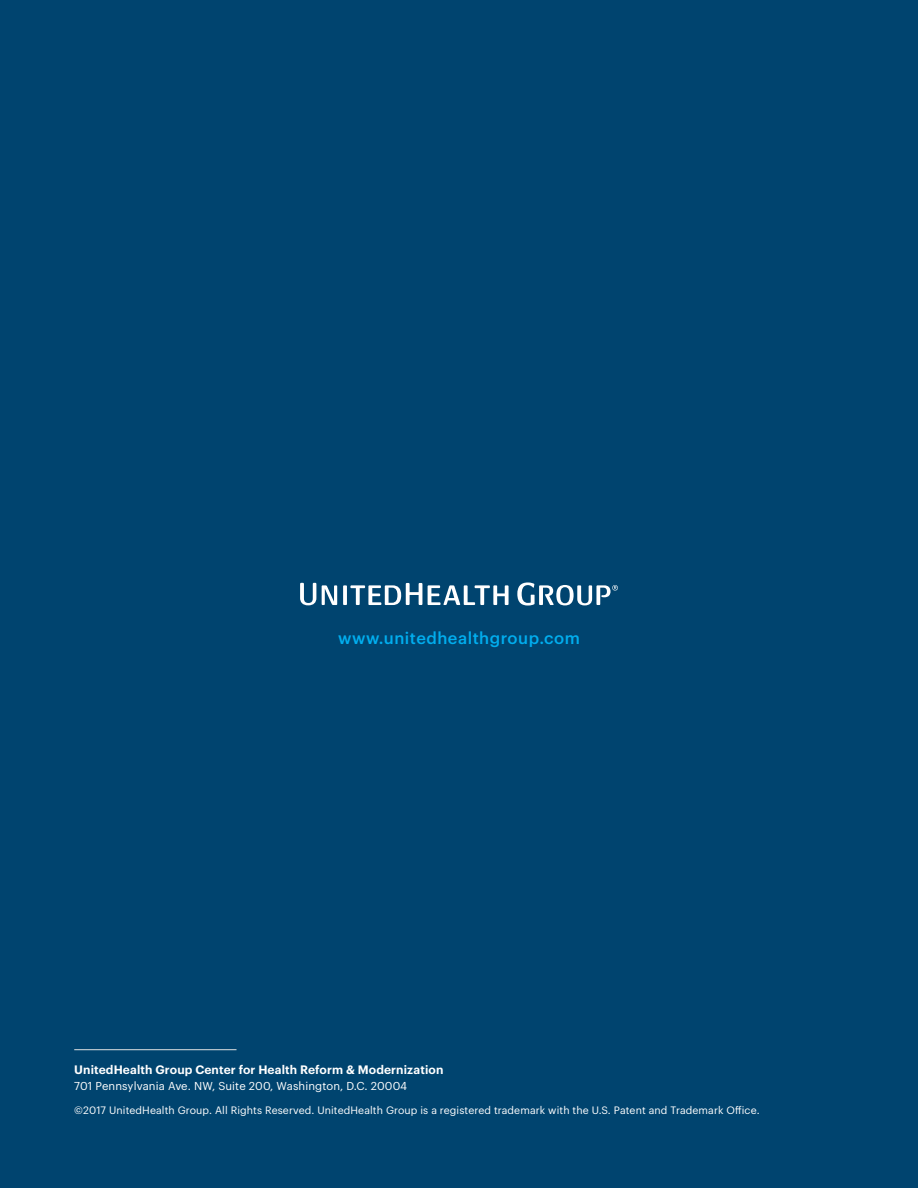
<style>
.page{position:relative;width:918px;height:1188px;background:#00446f}
.page>*{position:absolute;margin:0;border:0;box-sizing:border-box;transform-origin:0 0}
.t1{font:500 16.5px "Graphik";letter-spacing:.03em;color:#00aeef}
.t2{font:600 12px "Graphik";letter-spacing:.01em;color:#fff}
.t3{font:11.25px "Graphik";letter-spacing:.01em;color:#fff}
.t4{font:10.5px "Graphik";letter-spacing:.01em;color:#fff}
</style>
<div class="page">
<svg style="left:300px;top:583px;width:16px;height:22px"></svg>
<svg style="left:343px;top:585px;width:4px;height:20px"></svg>
<svg style="left:350px;top:583px;width:72px;height:22px"></svg>
<svg style="left:322px;top:585px;width:15px;height:20px"></svg>
<svg style="left:428px;top:585px;width:81px;height:20px"></svg>
<svg style="left:517px;top:582px;width:101px;height:24px"></svg>
<hr style="left:74px;top:1049px;width:163px;height:1px;background:#e1e3e3">
<h1 class="t1" style="left:338px;top:626px;width:243px">www.unitedhealthgroup.com</h1>
<p class="t2" style="left:74px;top:1060px;width:371px">UnitedHealth Group Center for Health Reform &amp; Modernization</p>
<p class="t3" style="left:74px;top:1078px;width:334px">701 Pennsylvania Ave. NW, Suite 200, Washington, D.C. 20004</p>
<p class="t4" style="left:74px;top:1102px;width:687px">©2017 UnitedHealth Group. All Rights Reserved. UnitedHealth Group is a registered trademark with the U.S. Patent and Trademark Office.</p>
</div>
